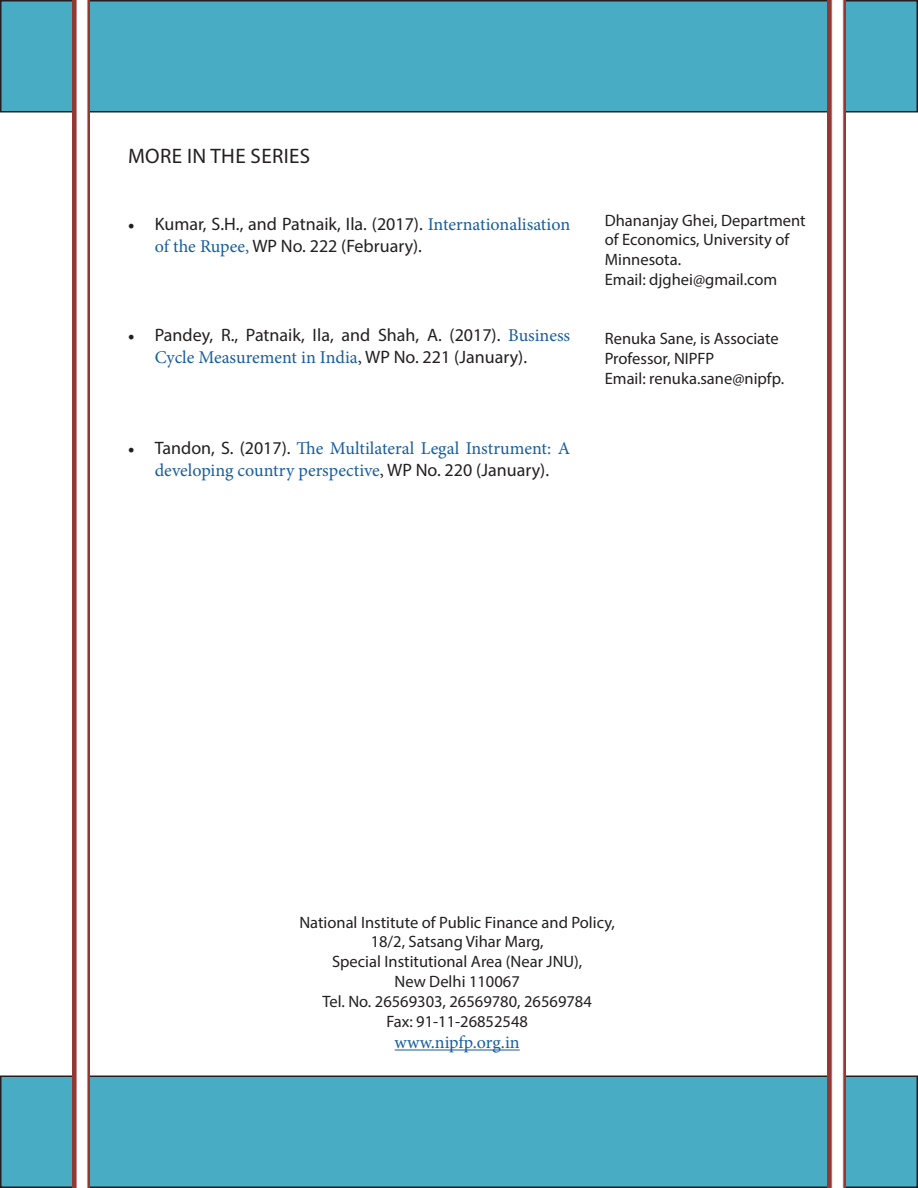
<style>
.page{position:relative;width:918px;height:1188px;background:#fff}
.page>*{position:absolute;margin:0;border:0;box-sizing:border-box;transform-origin:0 0}
.t1{font:21px "Myriad Pro";letter-spacing:.02em;color:#231f20}
.t2{font:18px/21.6px "Myriad Pro";color:#231f20}
.t3{font:18px/21.6px "Minion Pro";color:#175d9e;text-align:center}
.t4{font:16.5px/19.8px "Myriad Pro";color:#231f20}
.s1{font-family:"Minion Pro"}
.s2{font-family:"Minion Pro";color:#175d9e}
.s3{color:#231f20}
.s4{font-family:"Myriad Pro";color:#231f20}
</style>
<div class="page">
<img style="left:72px;top:112px;width:18px;height:964px">
<img style="left:828px;top:112px;width:18px;height:964px">
<hr style="left:395px;top:1050px;width:125px;height:1px;background:#175d9e">
<div style="left:1px;top:1px;width:916px;height:111px;background:#49acc5"></div>
<div style="left:0;top:0;width:918px;height:112px;border:2px solid #231f20"></div>
<div style="left:1px;top:1076px;width:916px;height:111px;background:#49acc5"></div>
<div style="left:0;top:1076px;width:918px;height:112px;border:2px solid #231f20"></div>
<p class="t1" style="left:128px;top:143px;width:184px">MORE IN THE SERIES</p>
<p class="t2" style="left:155px;top:213px;width:417px;text-indent:-27px"><span class="s1">•</span> Kumar, S.H., and Patnaik, Ila. (2017). <span class="s2">Internationalisation of the Rupee,</span> WP No. 222 (February).</p>
<p class="t4" style="left:605px;top:210px;width:202px">Dhananjay Ghei, Department of Economics, University of<br>Minnesota.<br>Email: djghei@gmail.com</p>
<p class="t2" style="left:155px;top:324px;width:417px;text-indent:-27px"><span class="s1">•</span> Pandey, R., Patnaik, Ila, and Shah, A. (2017). <span class="s2">Business<br>Cycle Measurement in India</span><span class="s1">,</span> WP No. 221 (January).</p>
<p class="t3" style="left:128px;top:438px;width:444px"><span class="s3">•</span> <span class="s4">Tandon, S. (2017).</span> The Multilateral Legal Instrument: A developing country perspective<span class="s3">,</span> <span class="s4">WP No. 220 (January).</span></p>
<p class="t4" style="left:605px;top:328px;width:181px">Renuka Sane, is Associate<br>Professor, NIPFP<br>Email: renuka.sane@nipfp.</p>
<p class="t4" style="left:299px;top:912px;width:317px">National Institute of Public Finance and Policy,</p>
<p class="t4" style="left:371px;top:932px;width:175px">18/2, Satsang Vihar Marg,</p>
<p class="t4" style="left:332px;top:952px;width:252px">Special Institutional Area (Near JNU),</p>
<p class="t4" style="left:395px;top:971px;width:127px">New Delhi 110067</p>
<p class="t4" style="left:323px;top:991px;width:271px">Tel. No. 26569303, 26569780, 26569784</p>
<p class="t4" style="left:386px;top:1011px;width:143px">Fax: 91-11-26852548</p>
<p class="t3" style="left:395px;top:1032px;width:127px">www.nipfp.org.in</p>
</div>
